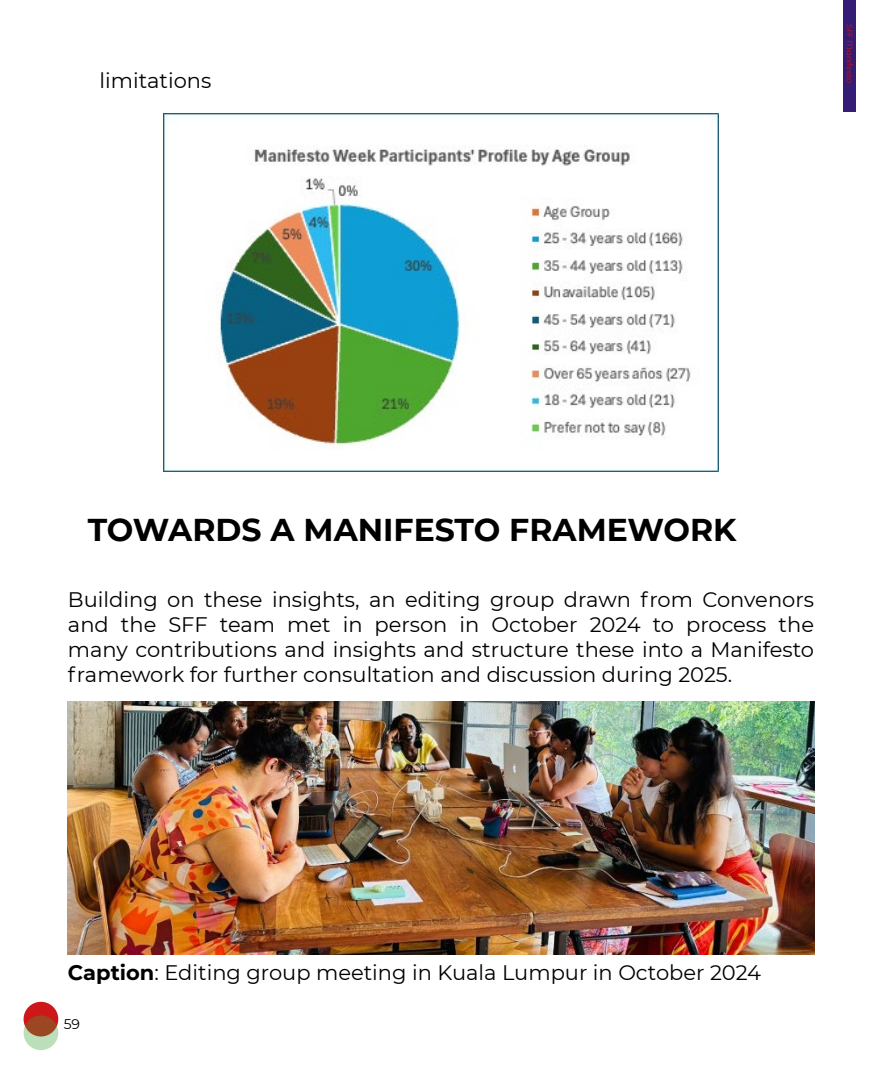
<style>
.page{position:relative;width:882px;height:1071px;background:#fff}
.page>*{position:absolute;margin:0;border:0;box-sizing:border-box;transform-origin:0 0}
.Heading_1{font:700 31.5px "Montserrat";color:#000}
.t1{font:21px/25.2px "Montserrat";color:#000;text-align:justify}
.t2{font:14px "Montserrat Alternates";color:#000}
.t3{font:8.05px "Montserrat Alternates";color:#cd1719}
.s1{font-weight:700}
</style>
<div class="page">
<div style="left:24px;top:1002px;width:34px;height:35px;background:#cd1719;border-radius:50%"></div>
<svg style="left:24px;top:1015px;width:34px;height:35px"></svg>
<div style="left:843px;top:0;width:13px;height:111px;background:#351c75"></div>
<img style="left:163px;top:113px;width:556px;height:359px">
<img style="left:68px;top:702px;width:746px;height:253px">
<p class="t1" style="left:99px;top:67px;width:113px">limitations</p>
<p class="t3" style="left:855px;top:24px;width:61px;rotate:90deg">SFF Manifesto</p>
<p class="Heading_1" style="left:88px;top:507px;width:650px">TOWARDS A MANIFESTO FRAMEWORK</p>
<p class="t1" style="left:68px;top:586px;width:748px">Building on these insights, an editing group drawn from Convenors and the SFF team met in person in October 2024 to process the many contributions and insights and structure these into a Manifesto framework for further consultation and discussion during 2025.</p>
<p class="t1" style="left:68px;top:960px;width:695px"><span class="s1">Caption</span>: Editing group meeting in Kuala Lumpur in October 2024</p>
<p class="t2" style="left:64px;top:1014px;width:18px">59</p>
</div>
